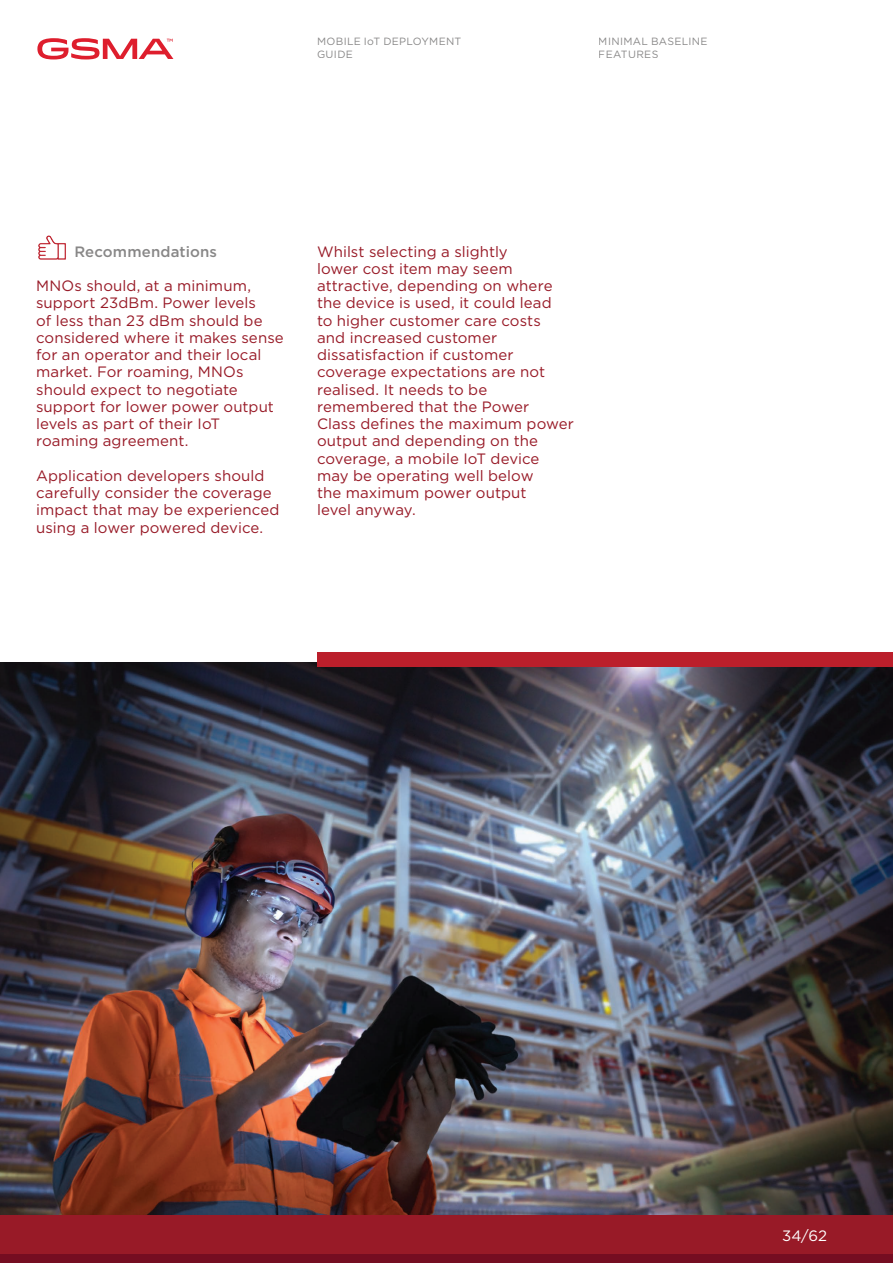
<style>
.page{position:relative;width:893px;height:1263px;background:#fff}
.page>*{position:absolute;margin:0;border:0;box-sizing:border-box;transform-origin:0 0}
.t1{font:15px/17.2px "Gotham";letter-spacing:.005em;color:#981a27}
.t2{font:500 15px "Gotham";letter-spacing:.01em;color:#888787}
.t3{font:15px "Gotham";color:#fff}
.t4{font:10.5px/12.6px "Gotham";letter-spacing:.03em;color:#888787}
</style>
<div class="page">
<svg style="left:37px;top:38px;width:136px;height:21px"></svg>
<img style="left:0;top:663px;width:893px;height:552px">
<div style="left:317px;top:653px;width:576px;height:14px;background:#bb1f2b"></div>
<img style="left:38px;top:235px;width:28px;height:25px">
<div style="left:0;top:1215px;width:893px;height:39px;background:#981a27"></div>
<div style="left:0;top:1254px;width:893px;height:9px;background:#750d21"></div>
<p class="t4" style="left:317px;top:35px;width:146px">MOBILE IoT DEPLOYMENT<br>GUIDE</p>
<p class="t4" style="left:599px;top:35px;width:110px">MINIMAL BASELINE<br>FEATURES</p>
<p class="t2" style="left:74px;top:241px;width:144px">Recommendations</p>
<p class="t1" style="left:36px;top:277px;width:249px">MNOs should, at a minimum, support 23dBm. Power levels<br>of less than 23 dBm should be considered where it makes sense for an operator and their local market. For roaming, MNOs should expect to negotiate support for lower power output levels as part of their IoT roaming agreement.</p>
<p class="t1" style="left:36px;top:466px;width:245px">Application developers should carefully consider the coverage impact that may be experienced using a lower powered device.</p>
<p class="t1" style="left:317px;top:242px;width:258px">Whilst selecting a slightly<br>lower cost item may seem attractive, depending on where the device is used, it could lead<br>to higher customer care costs<br>and increased customer dissatisfaction if customer coverage expectations are not realised. It needs to be remembered that the Power<br>Class defines the maximum power output and depending on the coverage, a mobile IoT device may be operating well below<br>the maximum power output<br>level anyway.</p>
<p class="t3" style="left:782px;top:1226px;width:46px">34/62</p>
</div>
